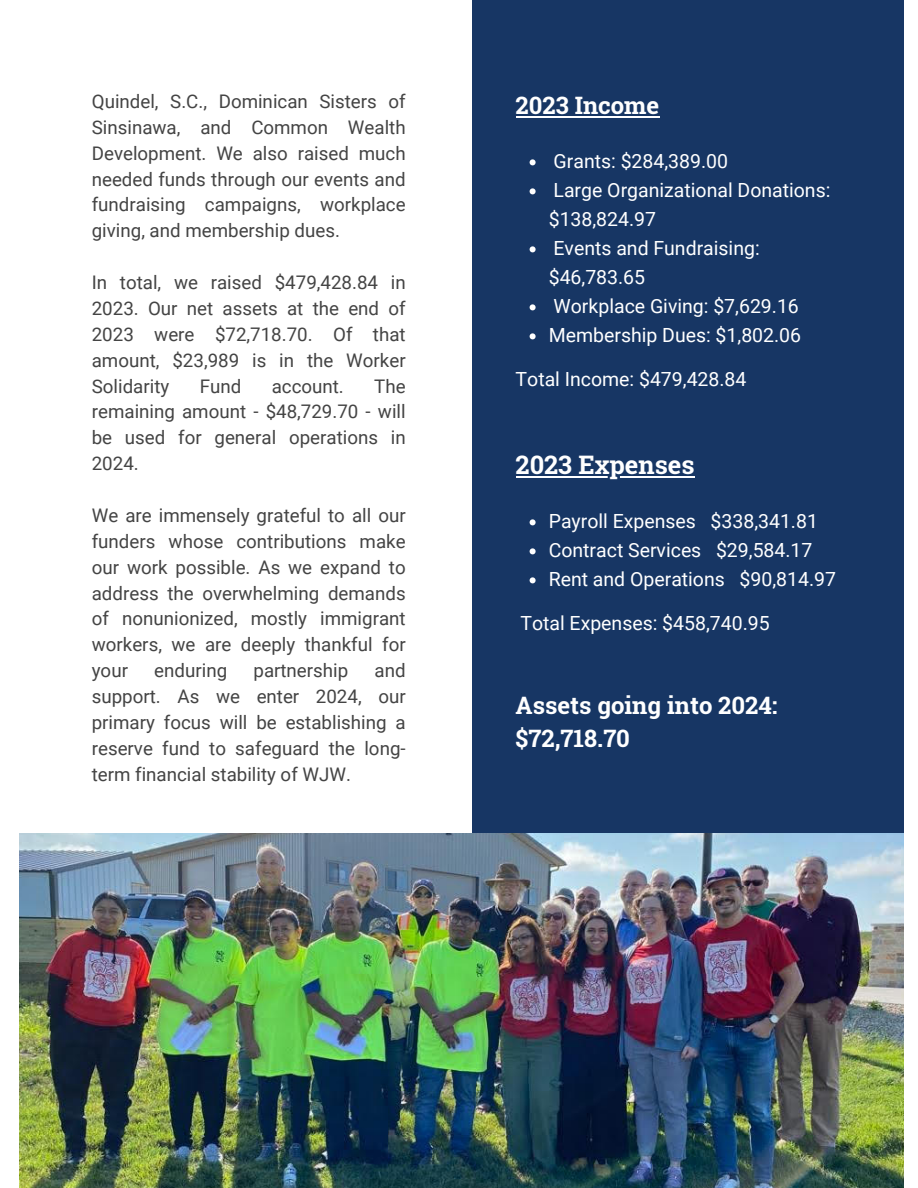
<style>
.page{position:relative;width:918px;height:1188px;background:#fff}
.page>*{position:absolute;margin:0;border:0;box-sizing:border-box;transform-origin:0 0}
.t1{font:700 25.5px "Roboto Slab";color:#fff}
.t2{font:700 24px/33px "Roboto Slab";color:#fff}
.t3{font:19.5px/29px "Roboto";color:#fff}
.t4{font:18.75px/25.8px "Roboto";color:#444;text-align:justify}
</style>
<div class="page">
<div style="left:473px;top:0;width:431px;height:1188px;background:#173664"></div>
<img style="left:20px;top:833px;width:884px;height:355px">
<hr style="left:516px;top:116px;width:144px;height:2px;background:#fff">
<svg style="left:530px;top:159px;width:6px;height:6px"></svg>
<svg style="left:530px;top:188px;width:6px;height:6px"></svg>
<svg style="left:530px;top:246px;width:6px;height:6px"></svg>
<svg style="left:530px;top:304px;width:6px;height:6px"></svg>
<svg style="left:530px;top:333px;width:6px;height:6px"></svg>
<hr style="left:516px;top:476px;width:62px;height:2px;background:#fff">
<hr style="left:578px;top:476px;width:117px;height:2px;background:#fff">
<svg style="left:530px;top:519px;width:6px;height:6px"></svg>
<svg style="left:530px;top:548px;width:6px;height:6px"></svg>
<svg style="left:530px;top:577px;width:6px;height:6px"></svg>
<p class="t4" style="left:92px;top:89px;width:315px">Quindel, S.C., Dominican Sisters of Sinsinawa, and Common Wealth Development. We also raised much needed funds through our events and fundraising campaigns, workplace giving, and membership dues.</p>
<p class="t4" style="left:92px;top:270px;width:315px">In total, we raised $479,428.84 in 2023. Our net assets at the end of 2023 were $72,718.70. Of that amount, $23,989 is in the Worker Solidarity</p>
<p class="t4" style="left:92px;top:373px;width:315px;text-indent:282px">The remaining amount - $48,729.70 - will be used for general operations in 2024.</p>
<p class="t4" style="left:92px;top:503px;width:315px">We are immensely grateful to all our funders whose contributions make our work possible. As we expand to address the overwhelming demands of nonunionized, mostly immigrant workers, we are deeply thankful for your</p>
<p class="t4" style="left:200px;top:373px;width:43px">Fund</p>
<p class="t4" style="left:272px;top:373px;width:74px">account.</p>
<p class="t4" style="left:92px;top:658px;width:315px;text-indent:283px">and support. As we enter 2024, our primary focus will be establishing a reserve fund to safeguard the long&shy;term financial stability of WJW.</p>
<p class="t4" style="left:154px;top:658px;width:74px">enduring</p>
<p class="t4" style="left:253px;top:658px;width:96px">partnership</p>
<p class="t2" style="left:516px;top:89px;width:145px">2023 Income</p>
<p class="t3" style="left:549px;top:147px;width:283px">Grants: $284,389.00<br>Large Organizational Donations: $138,824.97<br>Events and Fundraising: $46,783.65<br>Workplace Giving: $7,629.16<br>Membership Dues: $1,802.06</p>
<p class="t3" style="left:516px;top:365px;width:232px">Total Income: $479,428.84</p>
<h1 class="t1" style="left:516px;top:448px;width:180px">2023 Expenses</h1>
<p class="t3" style="left:549px;top:507px;width:289px">Payroll Expenses $338,341.81<br>Contract Services $29,584.17<br>Rent and Operations $90,814.97</p>
<p class="t3" style="left:520px;top:609px;width:251px">Total Expenses: $458,740.95</p>
<p class="t2" style="left:516px;top:689px;width:263px">Assets going into 2024: $72,718.70</p>
</div>
